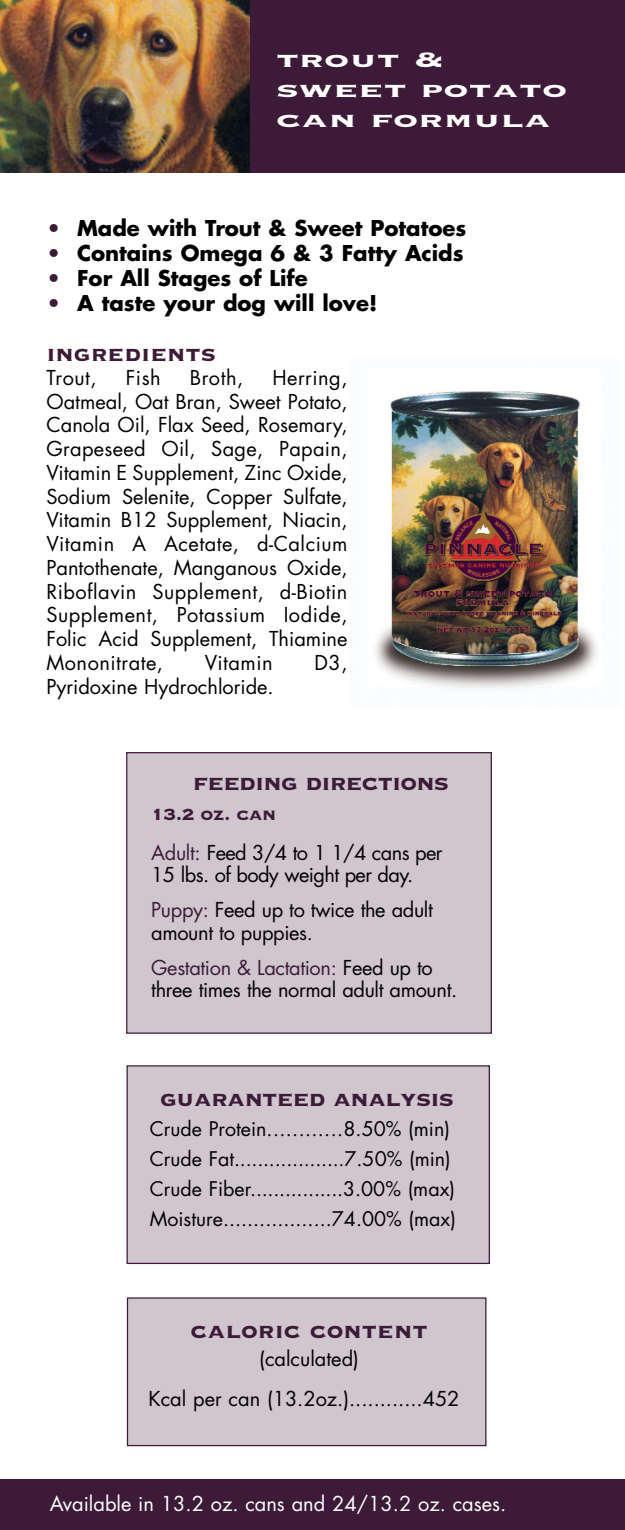
<style>
.page{position:relative;width:625px;height:1530px;background:#fff}
.page>*{position:absolute;margin:0;border:0;box-sizing:border-box;transform-origin:0 0}
.t1{font:27.5px "Copperplate Thirty Three BC";letter-spacing:-.03em;color:#3d1b38}
.t2{font:27.5px/30px "Copperplate Thirty Three BC";color:#fff;scale:1.5 1}
.t3{font:27.5px "Copperplate Thirty Three BC";color:#3d1b38}
.t4{font:700 21.25px "Futura";color:#000}
.t5{font:21.25px "Copperplate Thirty Three BC";letter-spacing:-.03em;color:#3d1b38}
.t6{font:20px/23.8px "Futura";letter-spacing:-.02em;color:#000}
.t7{font:20px/40px "Futura";color:#000;text-align:center}
.t8{font:20px "Futura";color:#fff}
.t9{font:20px "Futura";letter-spacing:.025em;color:#000}
.t10{font:19.5px/30px "Futura";color:#000}
.s1{color:#3d1b38}
</style>
<div class="page">
<div style="left:127px;top:1066px;width:362px;height:197px;background:#cfc6ce"></div>
<div style="left:126px;top:1065px;width:364px;height:199px;border:1px solid #3d1b38"></div>
<div style="left:127px;top:1298px;width:359px;height:148px;background:#cfc6ce"></div>
<div style="left:127px;top:1297px;width:359px;height:149px;border:1px solid #3d1b38"></div>
<div style="left:127px;top:753px;width:364px;height:280px;background:#cfc6ce"></div>
<div style="left:126px;top:752px;width:366px;height:282px;border:1px solid #3d1b38"></div>
<img style="left:375px;top:391px;width:222px;height:300px">
<div style="left:240px;top:0;width:385px;height:173px;background:#3d1b38"></div>
<div style="left:0;top:1479px;width:625px;height:51px;background:#3d1b38"></div>
<img style="left:0;top:0;width:250px;height:173px">
<h1 class="t2" style="left:276px;top:42px;width:196px">trout &amp; sweet potato can formula</h1>
<p class="t4" style="left:46px;top:218px;width:421px"><span class="s1">•</span> Made with Trout &amp; Sweet Potatoes</p>
<p class="t4" style="left:46px;top:243px;width:418px"><span class="s1">•</span> Contains Omega 6 &amp; 3 Fatty Acids</p>
<p class="t4" style="left:46px;top:268px;width:263px"><span class="s1">•</span> For All Stages of Life</p>
<p class="t4" style="left:46px;top:293px;width:332px"><span class="s1">•</span> A taste your dog will love!</p>
<h1 class="t3" style="left:46px;top:335px;width:171px">ingredients</h1>
<p class="t6" style="left:46px;top:367px;width:52px">Trout,</p>
<p class="t6" style="left:126px;top:367px;width:36px">Fish</p>
<p class="t6" style="left:190px;top:367px;width:55px">Broth,</p>
<p class="t6" style="left:46px;top:367px;width:302px;text-align:justify;text-indent:226px">Herring, Oatmeal, Oat Bran, Sweet Potato, Canola Oil, Flax Seed, Rosemary, Grapeseed Oil, Sage, Papain, Vitamin E Supplement, Zinc Oxide, Sodium Selenite, Copper Sulfate, Vitamin B12 Supplement, Niacin, Vitamin A Acetate, d-Calcium Pantothenate, Manganous Oxide, Riboflavin Supplement, d-Biotin Supplement, Potassium Iodide, Folic Acid Supplement, Thiamine Mononitrate,</p>
<p class="t9" style="left:205px;top:653px;width:69px">Vitamin</p>
<p class="t6" style="left:314px;top:652px;width:35px">D3,</p>
<p class="t7" style="left:46px;top:668px;width:229px">Pyridoxine Hydrochloride.</p>
<h1 class="t1" style="left:193px;top:764px;width:258px">feeding directions</h1>
<p class="t5" style="left:151px;top:800px;width:127px">13.2 oz. can</p>
<p class="t6" style="left:151px;top:843px;width:293px;line-height:22.5px"><span class="s1">Adult:</span> Feed 3/4 to 1 1/4 cans per<br>15 lbs. of body weight per day.</p>
<p class="t6" style="left:151px;top:900px;width:283px;line-height:22.5px"><span class="s1">Puppy:</span> Feed up to twice the adult amount to puppies.</p>
<p class="t6" style="left:151px;top:958px;width:307px;line-height:22.5px"><span class="s1">Gestation &amp; Lactation:</span> Feed up to three times the normal adult amount.</p>
<h1 class="t1" style="left:160px;top:1080px;width:295px">guaranteed analysis</h1>
<p class="t10" style="left:150px;top:1115px;width:307px">Crude Protein............8.50% (min)<br>Crude Fat...................7.50% (min)<br>Crude Fiber................3.00% (max)<br>Moisture..................74.00% (max)</p>
<h1 class="t3" style="left:191px;top:1313px;width:238px">caloric content</h1>
<p class="t7" style="left:148px;top:1340px;width:312px">(calculated)<br>Kcal per can (13.2oz.)............452</p>
<p class="t8" style="left:50px;top:1495px;width:458px">Available in 13.2 oz. cans and 24/13.2 oz. cases.</p>
</div>
